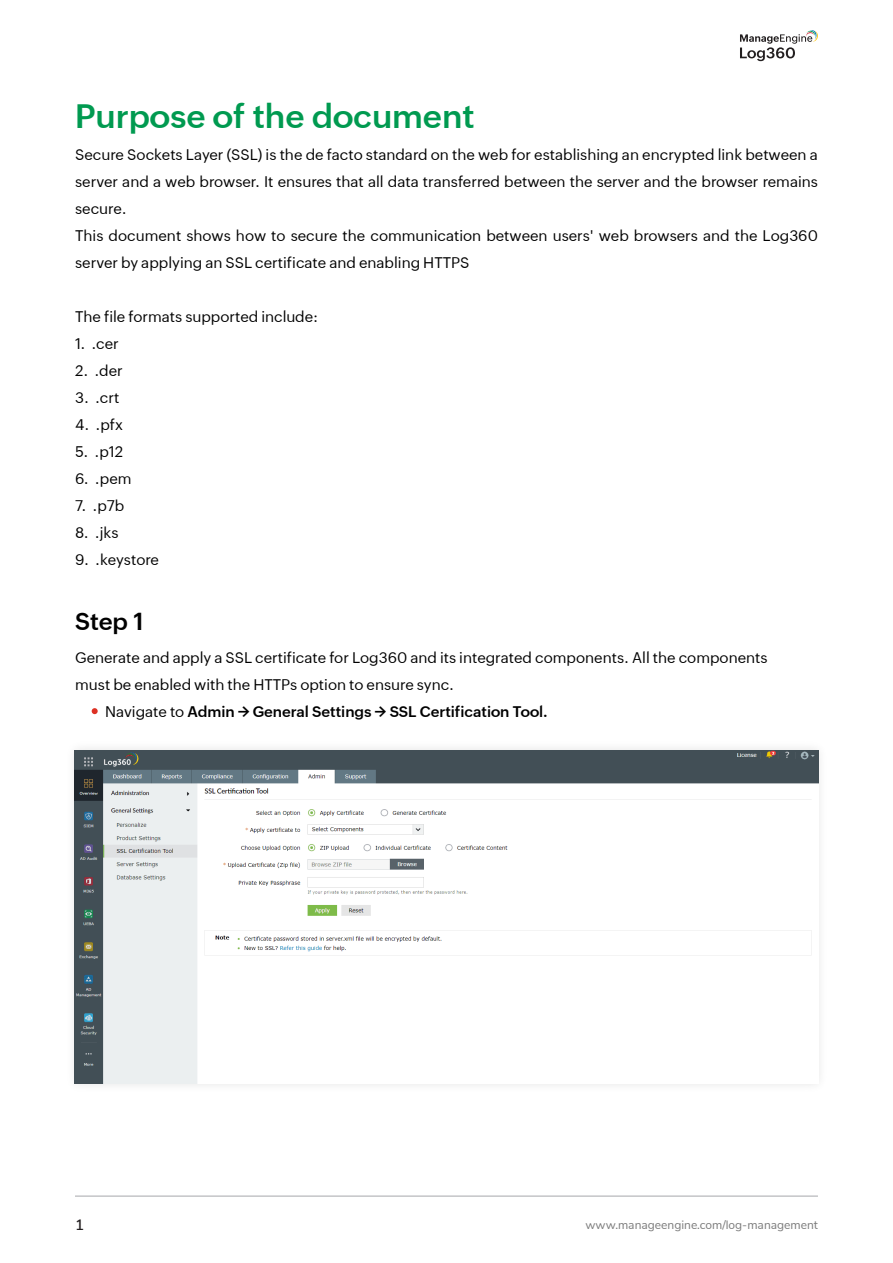
<style>
.page{position:relative;width:893px;height:1263px;background:#fff}
.page>*{position:absolute;margin:0;border:0;box-sizing:border-box;transform-origin:0 0}
.t1{font:600 33px "Zoho Puvi";color:#009a50}
.t2{font:600 24px "Zoho Puvi";color:#000}
.t3{font:15px/27px "Zoho Puvi";color:#000}
.t4{font:600 15px "Zoho Puvi";color:#000}
.t5{font:600 15px "Nunito Sans";color:#231f20}
.t6{font:12px "Nunito Sans";color:#7b7b7b}
.s1{font-weight:400}
</style>
<div class="page">
<hr style="left:75px;top:1196px;width:743px;height:1px;background:#a6a8ab">
<svg style="left:740px;top:30px;width:78px;height:31px"></svg>
<svg style="left:92px;top:708px;width:6px;height:6px"></svg>
<img style="left:75px;top:750px;width:743px;height:333px">
<h1 class="t1" style="left:75px;top:91px;width:401px">Purpose of the document</h1>
<p class="t3" style="left:75px;top:140px;width:744px">Secure Sockets Layer (SSL) is the de facto standard on the web for establishing an encrypted link between a server and a web browser. It ensures that all data transferred between the server and the browser remains secure.<br>This document shows how to secure the communication between users' web browsers and the Log360 server by applying an SSL certificate and enabling HTTPS</p>
<p class="t3" style="left:75px;top:302px;width:245px">The file formats supported include:</p>
<p class="t3" style="left:75px;top:329px;width:45px">1. .cer</p>
<p class="t3" style="left:75px;top:356px;width:49px">2. .der</p>
<p class="t3" style="left:75px;top:383px;width:46px">3. .crt</p>
<p class="t3" style="left:75px;top:410px;width:49px">4. .pfx</p>
<p class="t3" style="left:75px;top:437px;width:50px">5. .p12</p>
<p class="t3" style="left:75px;top:464px;width:58px">6. .pem</p>
<p class="t3" style="left:75px;top:491px;width:51px">7. .p7b</p>
<p class="t3" style="left:75px;top:518px;width:45px">8. .jks</p>
<p class="t3" style="left:75px;top:545px;width:85px">9. .keystore</p>
<h2 class="t2" style="left:75px;top:603px;width:70px">Step 1</h2>
<p class="t3" style="left:75px;top:643px;width:694px">Generate and apply a SSL certificate for Log360 and its integrated components. All the components</p>
<p class="t3" style="left:75px;top:670px;width:380px">must be enabled with the HTTPs option to ensure sync.</p>
<p class="t4" style="left:105px;top:700px;width:444px"><span class="s1">Navigate to</span> Admin → General Settings → SSL Certification Tool.</p>
<p class="t5" style="left:75px;top:1214px;width:10px">1</p>
<p class="t6" style="left:585px;top:1216px;width:234px">www.manageengine.com/log-management</p>
</div>
